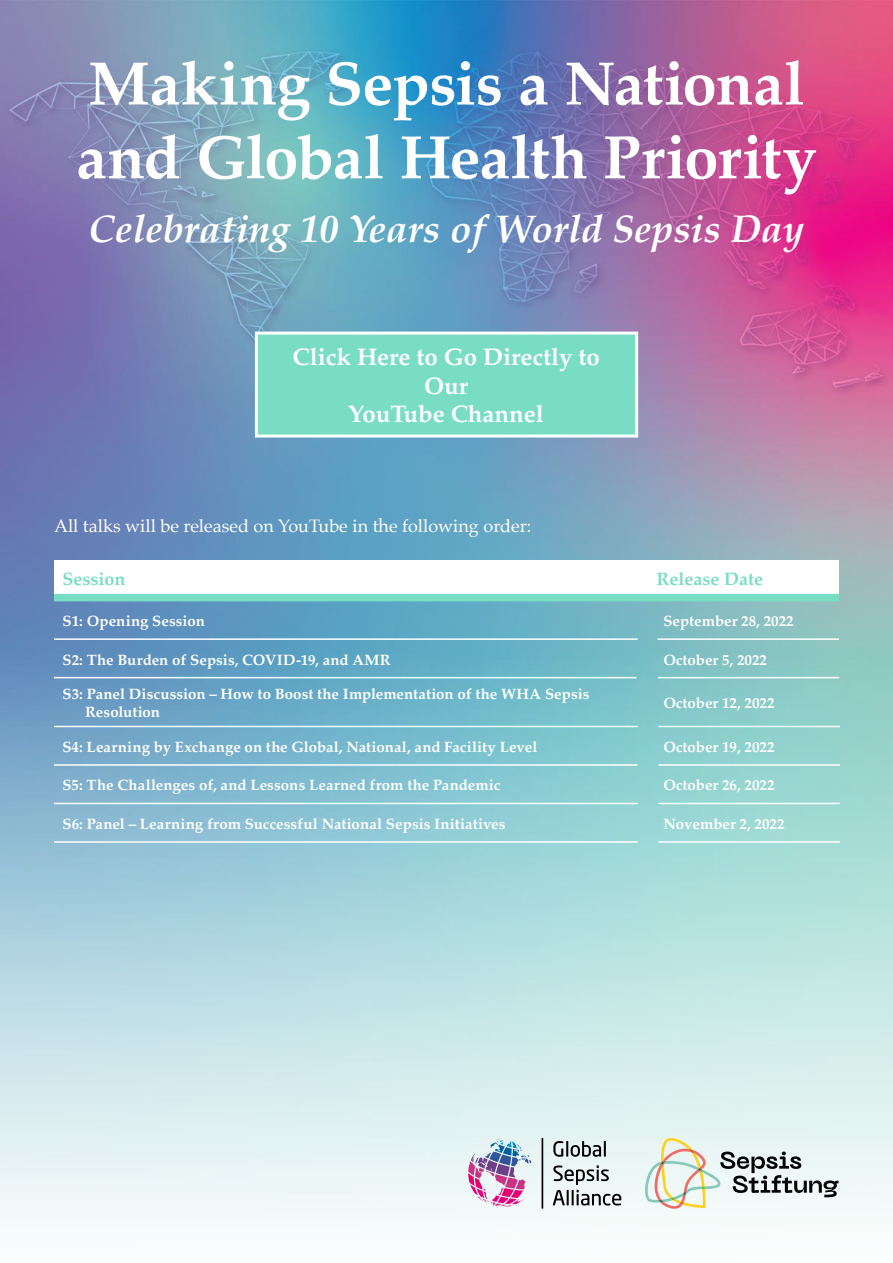
<style>
.page{position:relative;width:893px;height:1263px;background:#fff}
.page>*{position:absolute;margin:0;border:0;box-sizing:border-box;transform-origin:0 0}
.t1{font:700 61.5px/73.8px "Palatino";letter-spacing:-.01em;color:#fff}
.t2{font:italic 700 39px "Palatino";color:#fff}
.t3{font:700 24px/28.8px "Palatino";color:#fff;text-align:center}
.t4{font:18px "Palatino";color:#fff}
.t5{font:700 18px "Palatino";color:#79ddc4}
.t6{font:700 15px/18px "Palatino";color:#fff}
</style>
<div class="page">
<img style="left:0;top:0;width:893px;height:1224px">
<div style="left:255px;top:332px;width:383px;height:106px;background:#79ddc4;border:3px solid #fff"></div>
<svg style="left:468px;top:1139px;width:63px;height:68px"></svg>
<hr style="left:542px;top:1138px;width:1px;height:71px;background:#000">
<svg style="left:553px;top:1141px;width:53px;height:16px"></svg>
<svg style="left:553px;top:1165px;width:68px;height:40px"></svg>
<svg style="left:645px;top:1138px;width:193px;height:71px"></svg>
<div style="left:54px;top:561px;width:785px;height:33px;background:#fff"></div>
<hr style="left:658px;top:638px;width:181px;height:2px;background:#fff">
<hr style="left:658px;top:677px;width:181px;height:1px;background:#fff">
<hr style="left:658px;top:726px;width:182px;height:1px;background:#fff">
<hr style="left:658px;top:764px;width:182px;height:2px;background:#fff">
<hr style="left:658px;top:803px;width:182px;height:1px;background:#fff">
<hr style="left:54px;top:803px;width:584px;height:1px;background:#fff">
<hr style="left:54px;top:764px;width:583px;height:2px;background:#fff">
<hr style="left:54px;top:726px;width:584px;height:1px;background:#fff">
<hr style="left:54px;top:677px;width:582px;height:1px;background:#fff">
<hr style="left:54px;top:638px;width:584px;height:2px;background:#fff">
<div style="left:54px;top:594px;width:785px;height:7px;background:#79ddc4"></div>
<hr style="left:658px;top:841px;width:182px;height:2px;background:#fff">
<hr style="left:54px;top:841px;width:584px;height:2px;background:#fff">
<h1 class="t1" style="left:76px;top:51px;width:742px">Making Sepsis a National and Global Health Priority</h1>
<h2 class="t2" style="left:89px;top:210px;width:717px">Celebrating 10 Years of World Sepsis Day</h2>
<h3 class="t3" style="left:292px;top:344px;width:309px">Click Here to Go Directly to<br>Our<br>YouTube Channel</h3>
<p class="t4" style="left:54px;top:517px;width:479px">All talks will be released on YouTube in the following order:</p>
<p class="t5" style="left:63px;top:570px;width:64px">Session</p>
<p class="t5" style="left:657px;top:570px;width:108px">Release Date</p>
<p class="t6" style="left:63px;top:613px;width:144px">S1: Opening Session</p>
<p class="t6" style="left:63px;top:651px;width:330px">S2: The Burden of Sepsis, COVID-19, and AMR</p>
<p class="t6" style="left:85px;top:686px;width:506px;text-indent:-22px">S3: Panel Discussion – How to Boost the Implementation of the WHA Sepsis<br>Resolution</p>
<p class="t6" style="left:663px;top:613px;width:132px">September 28, 2022</p>
<p class="t6" style="left:663px;top:651px;width:105px">October 5, 2022</p>
<p class="t6" style="left:663px;top:695px;width:113px">October 12, 2022</p>
<p class="t6" style="left:663px;top:739px;width:113px">October 19, 2022</p>
<p class="t6" style="left:663px;top:777px;width:113px">October 26, 2022</p>
<p class="t6" style="left:62px;top:739px;width:476px">S4: Learning by Exchange on the Global, National, and Facility Level</p>
<p class="t6" style="left:62px;top:777px;width:439px">S5: The Challenges of, and Lessons Learned from the Pandemic</p>
<p class="t6" style="left:62px;top:816px;width:444px">S6: Panel – Learning from Successful National Sepsis Initiatives</p>
<p class="t6" style="left:663px;top:816px;width:123px">November 2, 2022</p>
</div>
